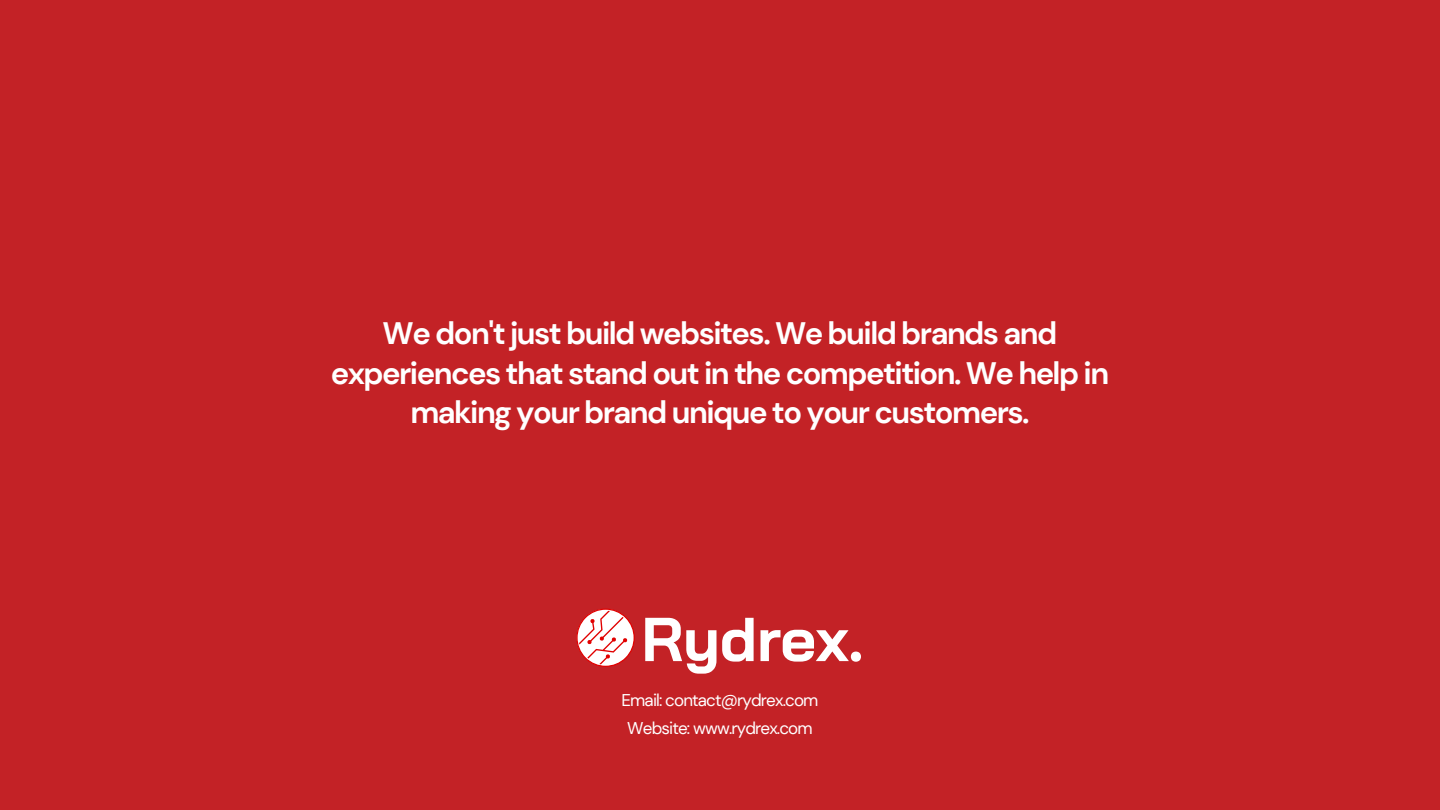
<style>
.page{position:relative;width:1440px;height:810px;background:#c32226}
.page>*{position:absolute;margin:0;border:0;box-sizing:border-box;transform-origin:0 0}
.t1{font:700 61.9px "Bai Jamjuree";letter-spacing:-.005em;color:#fff}
.t2{font:700 31px/39.8px "DM Sans";letter-spacing:-.05em;color:#fff;text-align:center}
.t3{font:17px "DM Sans";letter-spacing:-.05em;color:#fff}
</style>
<div class="page">
<svg style="left:576px;top:609px;width:59px;height:58px"></svg>
<p class="t2" style="left:331px;top:314px;width:780px">We don't just build websites. We build brands and experiences that stand out in the competition. We help in making your brand unique to your customers.</p>
<p class="t1" style="left:641px;top:599px;width:223px">Rydrex.</p>
<p class="t3" style="left:622px;top:690px;width:198px">Email: contact@rydrex.com</p>
<p class="t3" style="left:627px;top:717px;width:187px">Website: www.rydrex.com</p>
</div>
